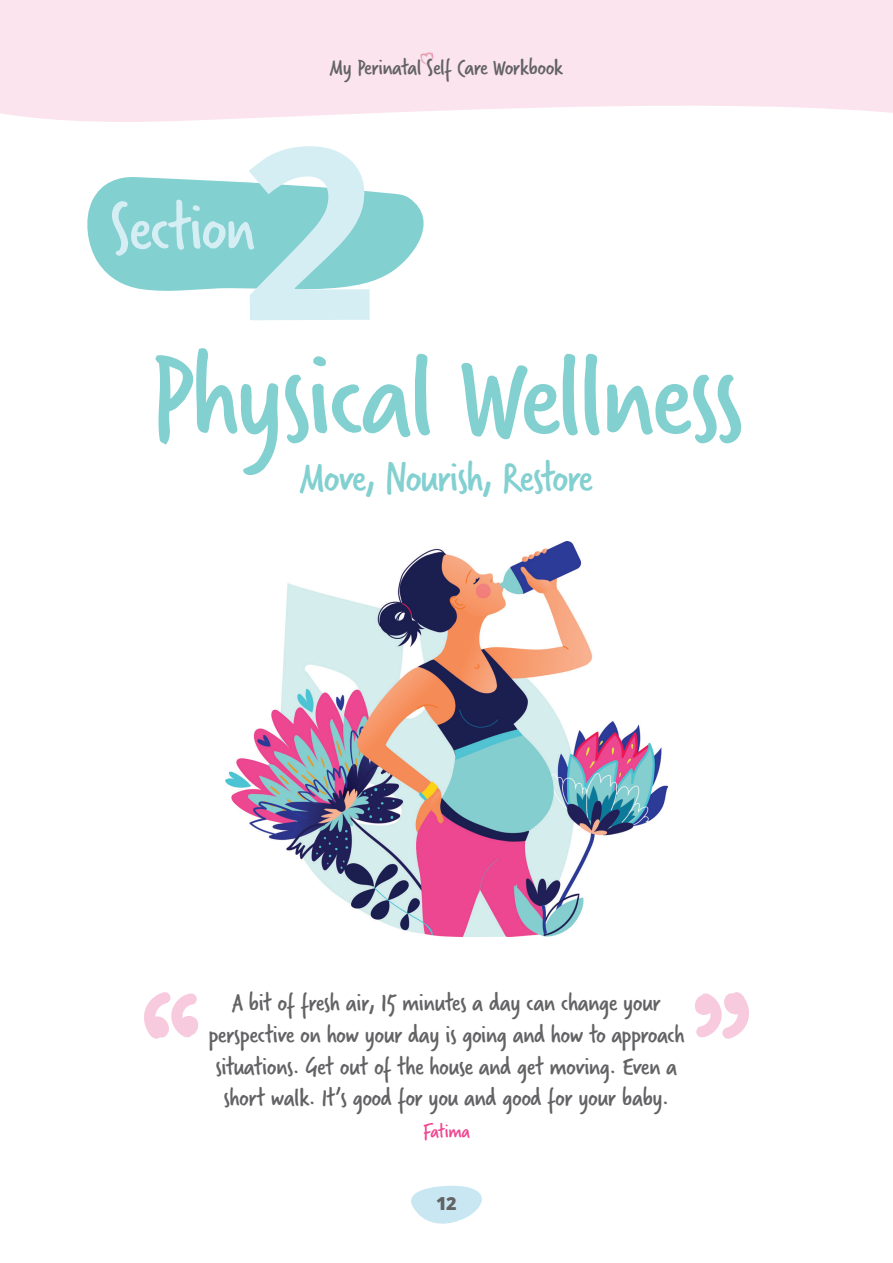
<style>
.page{position:relative;width:893px;height:1263px;background:#fff}
.page>*{position:absolute;margin:0;border:0;box-sizing:border-box;transform-origin:0 0}
.Title_60_pt{font:700 240px "Open Sans";color:#d5eef3}
.Title_80_pt{font:127.5px "Verveine";letter-spacing:-.03em;color:#83d0d1}
.Title_60_pt-2{font:72px "Verveine";letter-spacing:-.03em;color:#d5eef3}
.Title_80_pt-2{font:45px "Verveine";letter-spacing:-.03em;color:#83d0d1}
.Heading_40_pt___Center{font:27px/31.5px "Verveine";letter-spacing:-.02em;color:#636366;text-align:center}
.t1{font:24px "Verveine";letter-spacing:-.02em;color:#636366}
.Heading_40_pt___Center-2{font:21px "Verveine";letter-spacing:-.02em;color:#ee4690}
.t2{font:800 18px "Open Sans";color:#636366}
</style>
<div class="page">
<svg style="left:0;top:0;width:893px;height:122px;background:#fce6ef"></svg>
<svg style="left:411px;top:1185px;width:71px;height:39px"></svg>
<svg style="left:144px;top:992px;width:54px;height:47px"></svg>
<svg style="left:695px;top:992px;width:54px;height:47px"></svg>
<img style="left:420px;top:52px;width:15px;height:14px">
<svg style="left:87px;top:177px;width:337px;height:114px;background:#95d7d8"></svg>
<img style="left:226px;top:541px;width:441px;height:396px">
<p class="t1" style="left:330px;top:50px;width:235px">My Perinatal Self Care Workbook</p>
<p class="Title_60_pt" style="left:240px;top:64px;width:140px">2</p>
<p class="Title_80_pt" style="left:149px;top:308px;width:596px">Physical Wellness</p>
<p class="Title_60_pt-2" style="left:109px;top:178px;width:148px">Section</p>
<p class="Title_80_pt-2" style="left:300px;top:447px;width:295px">Move, Nourish, Restore</p>
<p class="Heading_40_pt___Center" style="left:208px;top:987px;width:478px">A bit of fresh air, 15 minutes a day can change your perspective on how your day is going and how to approach situations. Get out of the house and get moving. Even a short walk. It’s good for you and good for your baby.</p>
<p class="Heading_40_pt___Center-2" style="left:423px;top:1116px;width:49px">Fatima</p>
<p class="t2" style="left:436px;top:1190px;width:22px">12</p>
</div>
